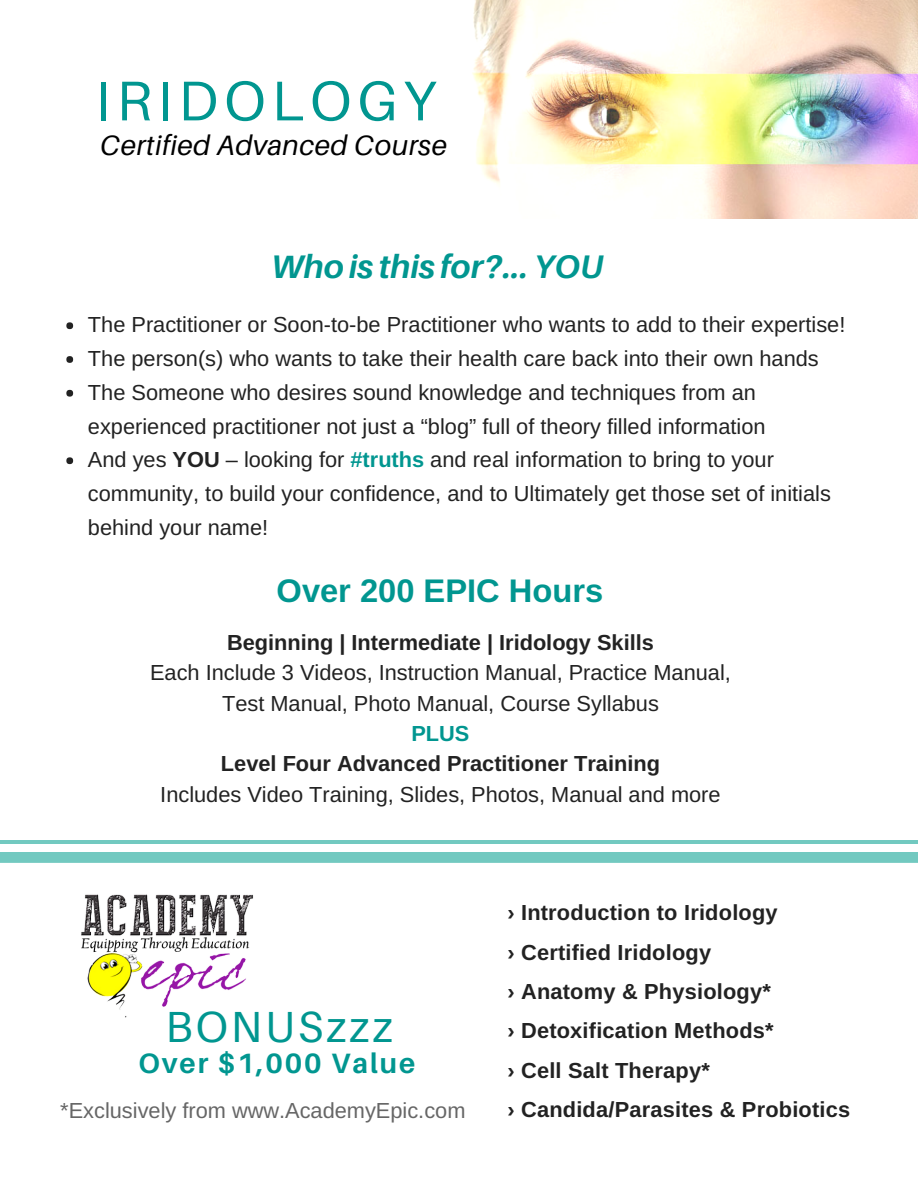
<style>
.page{position:relative;width:918px;height:1188px;background:#fff}
.page>*{position:absolute;margin:0;border:0;box-sizing:border-box;transform-origin:0 0}
.t1{font:55.95px "Aileron";letter-spacing:.11em;color:#019690}
.t2{font:43.65px "Aileron";letter-spacing:.07em;color:#019690}
.t3{font:italic 700 32.7px "Aileron";color:#019690}
.t4{font:700 32.7px "Arimo";color:#019690}
.t5{font:italic 28.05px "Aileron";letter-spacing:.02em;color:#000}
.t6{font:700 28.05px "Aileron";letter-spacing:.07em;color:#019690}
.t7{font:21.75px/33.8px "Arimo";color:#222}
.t8{font:700 21.75px/39.3px "Arimo";letter-spacing:.01em;color:#222}
.t9{font:21.75px "Arimo";color:#666}
.t10{font:700 21.75px "Arimo";color:#019690}
.s1{font-weight:700}
.s2{font-weight:700;color:#019690}
</style>
<div class="page">
<hr style="left:0;top:840px;width:918px;height:4px;background:#72c9c0">
<div style="left:0;top:852px;width:918px;height:11px;background:#72c9c0"></div>
<div style="left:66px;top:322px;width:7px;height:7px;background:#222;border-radius:50%"></div>
<div style="left:66px;top:356px;width:7px;height:7px;background:#222;border-radius:50%"></div>
<div style="left:66px;top:390px;width:7px;height:7px;background:#222;border-radius:50%"></div>
<div style="left:66px;top:457px;width:7px;height:7px;background:#222;border-radius:50%"></div>
<img style="left:472px;top:0;width:446px;height:218px">
<img style="left:81px;top:894px;width:173px;height:124px">
<h1 class="t1" style="left:96px;top:66px;width:342px">IRIDOLOGY</h1>
<p class="t5" style="left:100px;top:128px;width:348px">Certified Advanced Course</p>
<h3 class="t3" style="left:271px;top:246px;width:333px">Who is this for?... YOU</h3>
<p class="t7" style="left:88px;top:308px;width:759px">The Practitioner or Soon-to-be Practitioner who wants to add to their expertise!<br>The person(s) who wants to take their health care back into their own hands The Someone who desires sound knowledge and techniques from an experienced practitioner not just a “blog” full of theory filled information<br>And yes <span class="s1">YOU</span> – looking for <span class="s2">#truths</span> and real information to bring to your community, to build your confidence, and to Ultimately get those set of initials behind your name!</p>
<h3 class="t4" style="left:277px;top:572px;width:328px">Over 200 EPIC Hours</h3>
<p class="t8" style="left:227px;top:623px;width:428px">Beginning | Intermediate | Iridology Skills</p>
<p class="t7" style="left:150px;top:657px;width:582px;line-height:30.3px;text-align:center">Each Include 3 Videos, Instruction Manual, Practice Manual,<br>Test Manual, Photo Manual, Course Syllabus</p>
<p class="t10" style="left:411px;top:721px;width:60px">PLUS</p>
<p class="t8" style="left:221px;top:744px;width:441px">Level Four Advanced Practitioner Training</p>
<p class="t7" style="left:160px;top:777px;width:562px">Includes Video Training, Slides, Photos, Manual and more</p>
<h2 class="t2" style="left:165px;top:999px;width:229px">BONUSzzz</h2>
<p class="t6" style="left:138px;top:1046px;width:278px">Over $1,000 Value</p>
<p class="t9" style="left:60px;top:1099px;width:407px">*Exclusively from www.AcademyEpic.com</p>
<p class="t8" style="left:507px;top:893px;width:344px">› Introduction to Iridology<br>› Certified Iridology<br>› Anatomy &amp; Physiology*<br>› Detoxification Methods*<br>› Cell Salt Therapy*<br>› Candida/Parasites &amp; Probiotics</p>
</div>
